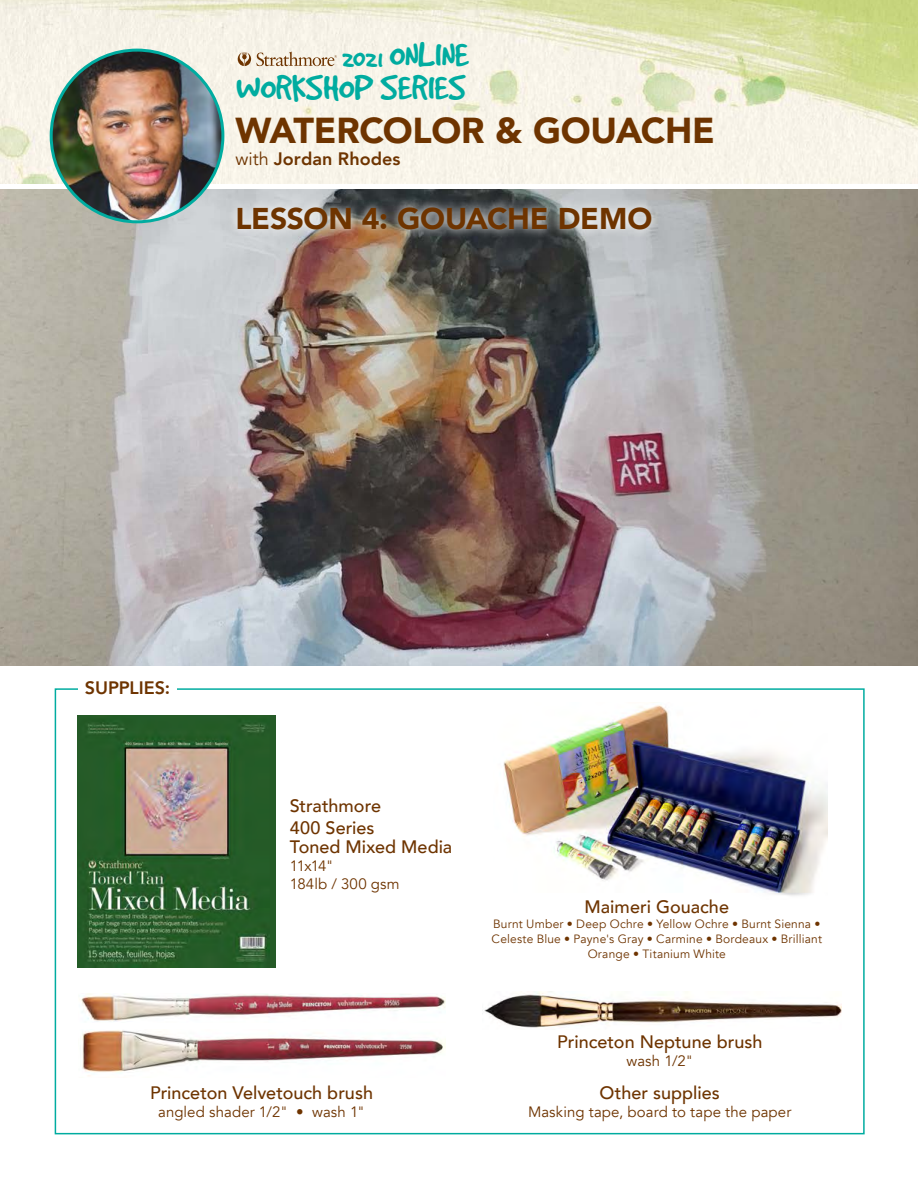
<style>
.page{position:relative;width:918px;height:1188px;background:#fff}
.page>*{position:absolute;margin:0;border:0;box-sizing:border-box;transform-origin:0 0}
.t1{font:39.3px/32.8px "Good Dog";color:#00aca0;text-align:right}
.t2{font:900 36px "Avenir";letter-spacing:-.01em;color:#6e3400}
.t3{font:900 30px "Avenir";letter-spacing:-.005em;color:#6e3400}
.t4{font:500 18px/21.6px "Avenir";color:#6e3400}
.t5{font:800 18px "Avenir";color:#6e3400}
.t6{font:15px/18px "Avenir";letter-spacing:.005em;color:#6e3400}
.t7{font:12px/15px "Avenir";letter-spacing:.015em;color:#6e3400;text-align:center}
.s1{font-size:28.65px}
.s2{font-weight:400}
</style>
<div class="page">
<img style="left:0;top:190px;width:918px;height:475px">
<svg style="left:228px;top:198px;width:433px;height:42px;background:#9a9998"></svg>
<div style="left:72px;top:716px;width:209px;height:252px;background:linear-gradient(to bottom,#fff,#fff)"></div>
<img style="left:78px;top:716px;width:197px;height:251px">
<img style="left:482px;top:991px;width:359px;height:37px">
<img style="left:80px;top:994px;width:366px;height:28px">
<img style="left:82px;top:1030px;width:364px;height:46px">
<img style="left:503px;top:705px;width:324px;height:191px">
<img style="left:0;top:0;width:918px;height:184px">
<svg style="left:238px;top:52px;width:99px;height:14px"></svg>
<img style="left:51px;top:50px;width:172px;height:172px;border-radius:86px">
<h1 class="t1" style="left:236px;top:38px;width:234px"><span class="s1">2021</span> ONLINE<br>WORKSHOP SERIES</h1>
<h2 class="t2" style="left:236px;top:100px;width:481px">WATERCOLOR &amp; GOUACHE</h2>
<h3 class="t5" style="left:236px;top:145px;width:166px"><span class="s2">with</span> Jordan Rhodes</h3>
<h3 class="t3" style="left:236px;top:193px;width:418px">LESSON 4: GOUACHE DEMO</h3>
<h3 class="t5" style="left:85px;top:674px;width:87px">SUPPLIES:</h3>
<h3 class="t4" style="left:290px;top:794px;width:93px">Strathmore<br>400 Series</h3>
<h3 class="t4" style="left:290px;top:835px;width:164px">Toned Mixed Media</h3>
<p class="t6" style="left:290px;top:857px;width:111px">11x14"<br>184lb / 300 gsm</p>
<h3 class="t4" style="left:585px;top:895px;width:146px">Maimeri Gouache</h3>
<p class="t7" style="left:492px;top:916px;width:332px">Burnt Umber • Deep Ochre • Yellow Ochre • Burnt Sienna •<br>Celeste Blue • Payne's Gray • Carmine • Bordeaux • Brilliant<br>Orange • Titanium White</p>
<h3 class="t4" style="left:557px;top:1030px;width:207px">Princeton Neptune brush</h3>
<p class="t6" style="left:626px;top:1052px;width:68px">wash 1/2"</p>
<h3 class="t4" style="left:150px;top:1081px;width:225px">Princeton Velvetouch brush</h3>
<p class="t6" style="left:158px;top:1103px;width:208px">angled shader 1/2" • wash 1"</p>
<h3 class="t4" style="left:599px;top:1081px;width:122px">Other supplies</h3>
<p class="t6" style="left:528px;top:1103px;width:265px">Masking tape, board to tape the paper</p>
</div>
